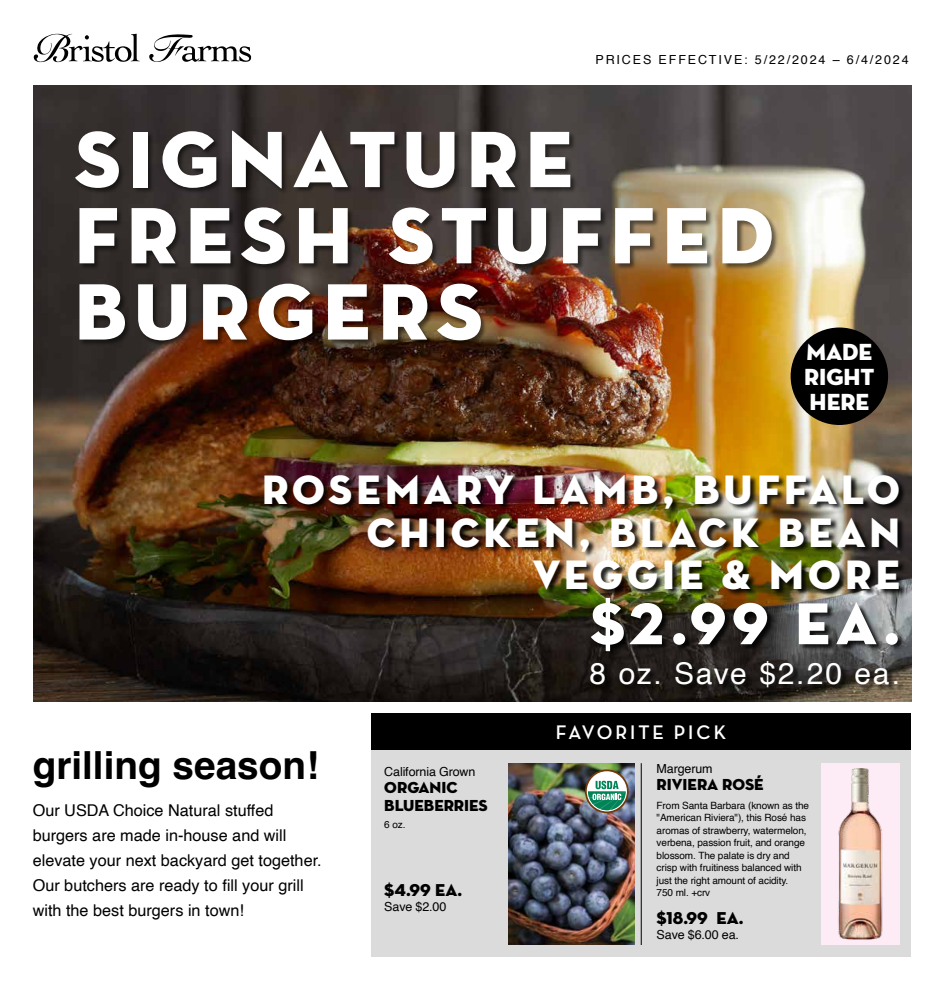
<style>
.page{position:relative;width:945px;height:990px;background:#fff}
.page>*{position:absolute;margin:0;border:0;box-sizing:border-box;transform-origin:0 0}
.t1{font:81.25px/76.2px "Neutra Disp Titling";letter-spacing:.09em;color:#fff}
.t2{font:60px "Neutra Disp Titling";color:#fff}
.t3{font:41.88px/42.5px "Neutra Disp Titling";letter-spacing:.095em;color:#fff;text-align:right}
.t4{font:700 38.75px "Helvetica";color:#000}
.t5{font:30px "Helvetica";letter-spacing:.05em;color:#fff}
.t6{font:23.75px/25px "Neutra Disp Titling";color:#fff;text-align:justify}
.t7{font:700 20px "Neutra Disp";letter-spacing:.15em;color:#fff}
.t8{font:17.5px "Neutra Disp Titling";color:#000}
.t9{font:16.25px/25px "Helvetica";color:#000}
.t10{font:16.25px/17.5px "Neutra Disp Titling";color:#000}
.t11{font:12.5px "Helvetica";letter-spacing:-.01em;color:#000}
.t12{font:12.5px "Helvetica";letter-spacing:.15em;color:#000}
.t13{font:10px/12.5px "Helvetica";letter-spacing:-.01em;color:#000}
</style>
<div class="page">
<div style="left:371px;top:713px;width:540px;height:243px;background:#dbdbdc"></div>
<hr style="left:641px;top:763px;width:1px;height:182px;background:#000">
<img style="left:509px;top:763px;width:126px;height:181px">
<div style="left:821px;top:763px;width:79px;height:181px;background:#fdebf6"></div>
<img style="left:838px;top:768px;width:45px;height:171px">
<div style="left:371px;top:713px;width:540px;height:37px;background:#000"></div>
<svg style="left:149px;top:34px;width:102px;height:28px"></svg>
<svg style="left:34px;top:33px;width:106px;height:29px"></svg>
<img style="left:34px;top:86px;width:877px;height:615px">
<div style="left:76px;top:130px;width:703px;height:218px;background:#000;opacity:.52"></div>
<div style="left:264px;top:475px;width:642px;height:220px;background:#000;opacity:.84"></div>
<div style="left:791px;top:328px;width:97px;height:97px;background:#000;border-radius:50%"></div>
<svg style="left:585px;top:770px;width:44px;height:43px;background:#83a696"></svg>
<p class="t12" style="left:595px;top:50px;width:315px">PRICES EFFECTIVE: 5/22/2024 – 6/4/2024</p>
<h1 class="t1" style="left:75px;top:122px;width:700px">SIGNATURE<br>FRESH STUFFED<br>BURGERS</h1>
<h3 class="t6" style="left:804px;top:339px;width:72px">MADE RIGHT HERE</h3>
<h3 class="t3" style="left:262px;top:469px;width:639px">ROSEMARY LAMB, BUFFALO<br>CHICKEN, BLACK BEAN<br>VEGGIE &amp; MORE</h3>
<h2 class="t2" style="left:590px;top:586px;width:311px">$2.99 EA.</h2>
<h3 class="t5" style="left:590px;top:651px;width:312px">8 oz. Save $2.20 ea.</h3>
<h3 class="t4" style="left:33px;top:742px;width:288px">grilling season!</h3>
<h3 class="t9" style="left:33px;top:798px;width:291px">Our USDA Choice Natural stuffed burgers are made in-house and will elevate your next backyard get together.<br>Our butchers are ready to fill your grill with the best burgers in town!</h3>
<p class="t11" style="left:384px;top:762px;width:93px">California Grown</p>
<h3 class="t10" style="left:384px;top:779px;width:105px">ORGANIC<br>BLUEBERRIES</h3>
<p class="t13" style="left:384px;top:819px;width:23px">6 oz.</p>
<h3 class="t8" style="left:384px;top:879px;width:79px">$4.99 EA.</h3>
<p class="t11" style="left:384px;top:897px;width:64px">Save $2.00</p>
<h3 class="t7" style="left:556px;top:721px;width:172px">FAVORITE PICK</h3>
<p class="t11" style="left:657px;top:759px;width:58px">Margerum</p>
<h3 class="t10" style="left:657px;top:776px;width:109px">RIVIERA ROSÉ</h3>
<p class="t13" style="left:657px;top:799px;width:154px">From Santa Barbara (known as the "American Riviera"), this Rosé has aromas of strawberry, watermelon, verbena, passion fruit, and orange blossom. The palate is dry and crisp with fruitiness balanced with just the right amount of acidity.<br>750 ml. +crv</p>
<h3 class="t8" style="left:657px;top:907px;width:88px">$18.99 EA.</h3>
<p class="t11" style="left:657px;top:925px;width:84px">Save $6.00 ea.</p>
</div>
